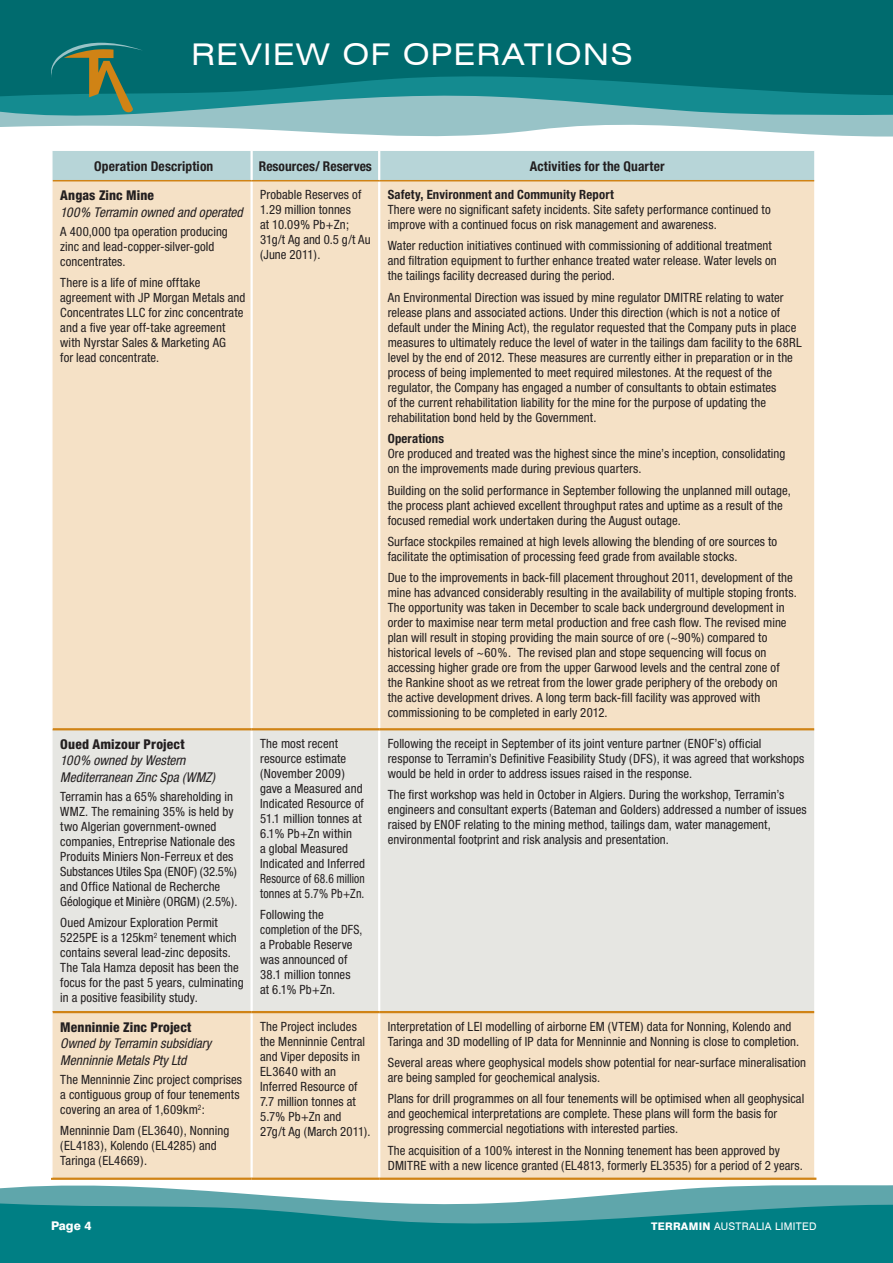
<style>
.page{position:relative;width:893px;height:1263px;background:#fff}
.page>*{position:absolute;margin:0;border:0;box-sizing:border-box;transform-origin:0 0}
.t1{font:expanded 30px "Swiss 721 BT";letter-spacing:.05em;color:#fff}
.t2{font:italic condensed 13.5px/16.5px "Helvetica Neue";color:#231f20}
.t3{font:700 condensed 13.5px "Helvetica Neue";letter-spacing:.01em;color:#231f20}
.t4{font:800 condensed 13.5px "Helvetica Neue";letter-spacing:.005em;color:#231f20}
.t5{font:condensed 12.75px/15px "Helvetica Neue";letter-spacing:.005em;color:#231f20}
.t6{font:700 condensed 12.75px "Helvetica Neue";letter-spacing:.015em;color:#231f20}
.t7{font:800 12px "Swiss 721 BT";color:#fff}
.t8{font:10.5px "Swiss 721 BT";color:#fff}
.s1{font-weight:800}
</style>
<div class="page">
<svg style="left:0;top:120px;width:893px;height:17px;fill:#98c3c7"></svg>
<svg style="left:0;top:97px;width:893px;height:23px;background:#62acb0"></svg>
<svg style="left:0;top:0;width:893px;height:97px;background:#026e71"></svg>
<svg style="left:0;top:1185px;width:893px;height:16px;fill:#5fa6ab"></svg>
<svg style="left:0;top:1201px;width:893px;height:62px;background:#13878c"></svg>
<svg style="left:50px;top:43px;width:93px;height:70px;background:#307a68"></svg>
<div style="left:53px;top:151px;width:761px;height:29px;background:#b7d5d8"></div>
<div style="left:53px;top:181px;width:761px;height:996px;background:#f5e1c6"></div>
<div style="left:53px;top:730px;width:761px;height:281px;background:#e6e6e2"></div>
<hr style="left:250px;top:151px;width:3px;height:29px;background:#fff">
<hr style="left:378px;top:151px;width:2px;height:29px;background:#fff">
<hr style="left:250px;top:181px;width:3px;height:547px;background:#fff">
<hr style="left:378px;top:181px;width:2px;height:547px;background:#fff">
<hr style="left:250px;top:730px;width:3px;height:281px;background:#fff">
<hr style="left:378px;top:730px;width:2px;height:281px;background:#fff">
<hr style="left:250px;top:1013px;width:3px;height:164px;background:#fff">
<hr style="left:378px;top:1013px;width:2px;height:164px;background:#fff">
<hr style="left:53px;top:180px;width:199px;height:1px;background:#d08315">
<hr style="left:252px;top:180px;width:127px;height:1px;background:#d08315">
<hr style="left:379px;top:180px;width:435px;height:1px;background:#d08315">
<hr style="left:53px;top:728px;width:199px;height:2px;background:#d08315">
<hr style="left:252px;top:728px;width:127px;height:2px;background:#d08315">
<hr style="left:379px;top:728px;width:435px;height:2px;background:#d08315">
<hr style="left:53px;top:1011px;width:199px;height:2px;background:#d08315">
<hr style="left:252px;top:1011px;width:127px;height:2px;background:#d08315">
<hr style="left:379px;top:1011px;width:435px;height:2px;background:#d08315">
<hr style="left:51px;top:1177px;width:201px;height:3px;background:#d08315">
<hr style="left:252px;top:1177px;width:127px;height:3px;background:#d08315">
<hr style="left:379px;top:1177px;width:437px;height:3px;background:#d08315">
<h1 class="t1" style="left:191px;top:37px;width:443px">REVI EW OF OPERATIONS</h1>
<p class="t3" style="left:94px;top:158px;width:121px">Operation Description</p>
<p class="t3" style="left:259px;top:158px;width:115px">Resources/ Reserves</p>
<p class="t3" style="left:530px;top:158px;width:136px">Activities for the Quarter</p>
<p class="t4" style="left:60px;top:187px;width:95px">Angas Zinc Mine</p>
<p class="t2" style="left:60px;top:204px;width:184px">100% Terramin owned and operated</p>
<p class="t5" style="left:60px;top:224px;width:169px">A 400,000 tpa operation producing zinc and lead-copper-silver-gold concentrates.</p>
<p class="t5" style="left:60px;top:275px;width:187px">There is a life of mine offtake agreement with JP Morgan Metals and<br>Concentrates LLC for zinc concentrate and a five year off-take agreement with Nyrstar Sales &amp; Marketing AG<br>for lead concentrate.</p>
<p class="t5" style="left:260px;top:187px;width:112px">Probable Reserves of<br>1.29 million tonnes<br>at 10.09% Pb+Zn;<br>31g/t Ag and 0.5 g/t Au (June 2011).</p>
<p class="t6" style="left:388px;top:187px;width:228px">Safety, Environment and Community Report</p>
<p class="t5" style="left:388px;top:202px;width:384px">There were no significant safety incidents. Site safety performance continued to improve with a continued focus on risk management and awareness.</p>
<p class="t5" style="left:388px;top:238px;width:391px">Water reduction initiatives continued with commissioning of additional treatment and filtration equipment to further enhance treated water release. Water levels on the tailings facility decreased during the period.</p>
<p class="t5" style="left:388px;top:290px;width:415px">An Environmental Direction was issued by mine regulator DMITRE relating to water release plans and associated actions. Under this direction (which is not a notice of default under the Mining Act), the regulator requested that the Company puts in place measures to ultimately reduce the level of water in the tailings dam facility to the 68RL level by the end of 2012. These measures are currently either in preparation or in the process of being implemented to meet required milestones. At the request of the regulator, the Company has engaged a number of consultants to obtain estimates<br>of the current rehabilitation liability for the mine for the purpose of updating the rehabilitation bond held by the Government.</p>
<p class="t6" style="left:388px;top:431px;width:58px">Operations</p>
<p class="t5" style="left:388px;top:446px;width:399px">Ore produced and treated was the highest since the mine’s inception, consolidating on the improvements made during previous quarters.</p>
<p class="t5" style="left:388px;top:482px;width:405px">Building on the solid performance in September following the unplanned mill outage, the process plant achieved excellent throughput rates and uptime as a result of the focused remedial work undertaken during the August outage.</p>
<p class="t5" style="left:388px;top:534px;width:391px">Surface stockpiles remained at high levels allowing the blending of ore sources to facilitate the optimisation of processing feed grade from available stocks.</p>
<p class="t5" style="left:388px;top:570px;width:411px">Due to the improvements in back-fill placement throughout 2011, development of the mine has advanced considerably resulting in the availability of multiple stoping fronts.<br>The opportunity was taken in December to scale back underground development in order to maximise near term metal production and free cash flow. The revised mine plan will result in stoping providing the main source of ore (~90%) compared to historical levels of ~60%. The revised plan and stope sequencing will focus on accessing higher grade ore from the upper Garwood levels and the central zone of the Rankine shoot as we retreat from the lower grade periphery of the orebody on<br>the active development drives. A long term back-fill facility was approved with commissioning to be completed in early 2012.</p>
<p class="t4" style="left:60px;top:735px;width:126px">Oued Amizour Project</p>
<p class="t2" style="left:60px;top:752px;width:156px">100% owned by Western<br>Mediterranean Zinc Spa (WMZ)</p>
<p class="t5" style="left:60px;top:789px;width:179px">Terramin has a 65% shareholding in WMZ. The remaining 35% is held by two Algerian government-owned companies, Entreprise Nationale des Produits Miniers Non-Ferreux et des Substances Utiles Spa (ENOF) (32.5%) and Office National de Recherche Géologique et Minière (ORGM) (2.5%).</p>
<p class="t5" style="left:60px;top:915px;width:185px">Oued Amizour Exploration Permit 5225PE is a 125km<sup>2</sup> tenement which contains several lead-zinc deposits.<br>The Tala Hamza deposit has been the focus for the past 5 years, culminating in a positive feasibility study.</p>
<p class="t4" style="left:60px;top:1018px;width:133px">Menninnie Zinc Project</p>
<p class="t2" style="left:60px;top:1035px;width:153px">Owned by Terramin subsidiary<br>Menninnie Metals Pty Ltd</p>
<p class="t5" style="left:60px;top:1072px;width:183px">The Menninnie Zinc project comprises a contiguous group of four tenements covering an area of 1,609km<sup>2</sup>:</p>
<p class="t5" style="left:60px;top:1123px;width:171px">Menninnie Dam (EL3640), Nonning (EL4183), Kolendo (EL4285) and<br>Taringa (EL4669).</p>
<p class="t5" style="left:260px;top:736px;width:106px">The most recent resource estimate (November 2009) gave a Measured and<br>Indicated Resource of<br>51.1 million tonnes at<br>6.1% Pb+Zn within<br>a global Measured<br>Indicated and Inferred<br>Resource of 68.6 million tonnes at 5.7% Pb+Zn.</p>
<p class="t5" style="left:260px;top:907px;width:104px">Following the completion of the DFS, a Probable Reserve was announced of<br>38.1 million tonnes at 6.1% Pb+Zn.</p>
<p class="t5" style="left:388px;top:736px;width:418px">Following the receipt in September of its joint venture partner (ENOF’s) official response to Terramin’s Definitive Feasibility Study (DFS), it was agreed that workshops would be held in order to address issues raised in the response.</p>
<p class="t5" style="left:388px;top:787px;width:420px">The first workshop was held in October in Algiers. During the workshop, Terramin’s engineers and consultant experts (Bateman and Golders) addressed a number of issues raised by ENOF relating to the mining method, tailings dam, water management, environmental footprint and risk analysis and presentation.</p>
<p class="t5" style="left:260px;top:1018px;width:112px">The Project includes the Menninnie Central and Viper deposits in<br>EL3640 with an<br>Inferred Resource of<br>7.7 million tonnes at<br>5.7% Pb+Zn and<br>27g/t Ag (March 2011).</p>
<p class="t5" style="left:388px;top:1018px;width:413px">Interpretation of LEI modelling of airborne EM (VTEM) data for Nonning, Kolendo and<br>Taringa and 3D modelling of IP data for Menninnie and Nonning is close to completion.</p>
<p class="t5" style="left:388px;top:1055px;width:420px">Several areas where geophysical models show potential for near-surface mineralisation are being sampled for geochemical analysis.</p>
<p class="t5" style="left:388px;top:1091px;width:418px">Plans for drill programmes on all four tenements will be optimised when all geophysical and geochemical interpretations are complete. These plans will form the basis for progressing commercial negotiations with interested parties.</p>
<p class="t5" style="left:388px;top:1142px;width:417px">The acquisition of a 100% interest in the Nonning tenement has been approved by<br>DMITRE with a new licence granted (EL4813, formerly EL3535) for a period of 2 years.</p>
<p class="t7" style="left:51px;top:1219px;width:42px">PAGE 4</p>
<p class="t8" style="left:651px;top:1220px;width:78px"><span class="s1">TERRAMIN</span> AUSTRALIA</p>
<p class="t8" style="left:775px;top:1220px;width:13px">LIMITED</p>
</div>
